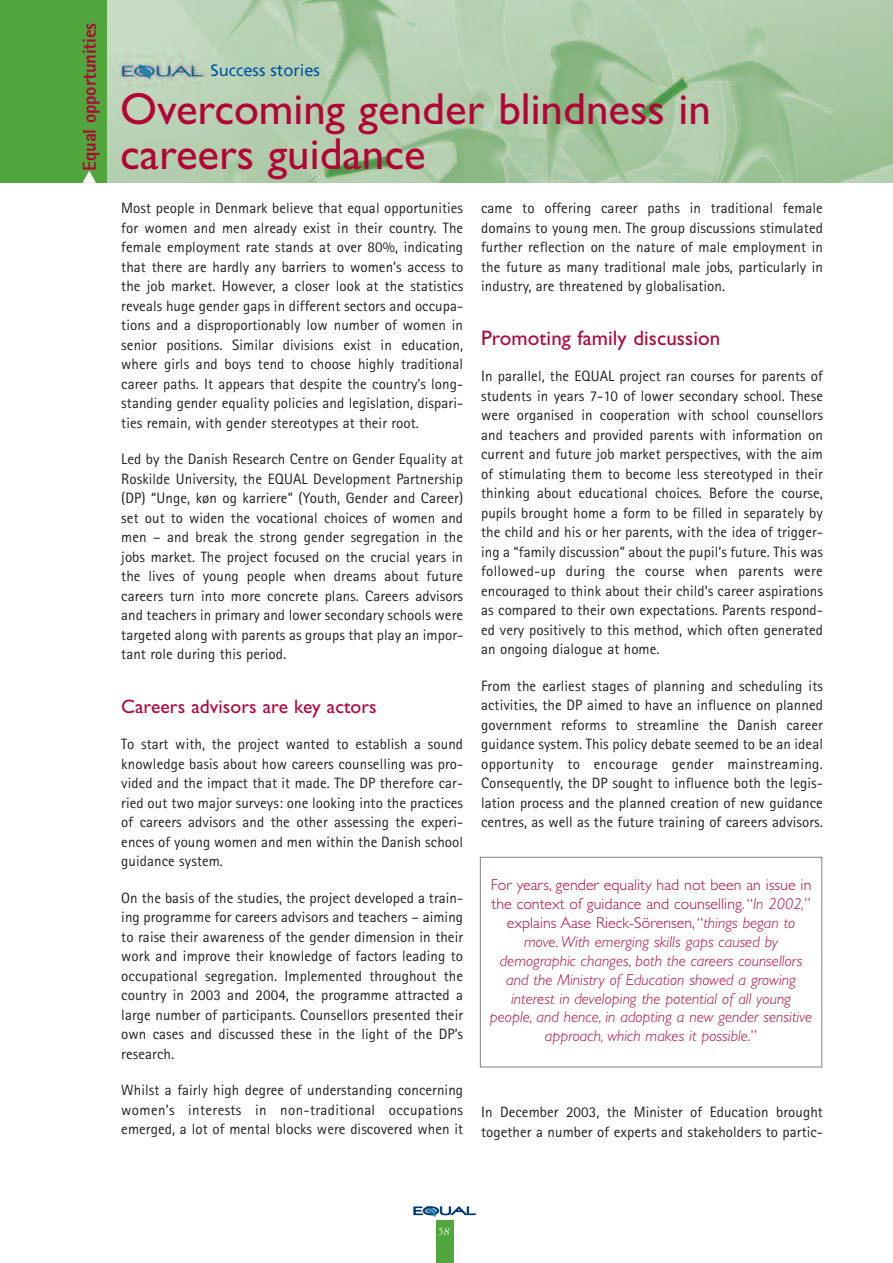
<style>
.page{position:relative;width:893px;height:1263px;background:#fff}
.page>*{position:absolute;margin:0;border:0;box-sizing:border-box;transform-origin:0 0}
.t1{font:45px "Gill Sans";color:#b30437}
.t2{font:21px "Gill Sans";letter-spacing:.005em;color:#b30437}
.t3{font:19.5px "Gill Sans";letter-spacing:.005em;color:#b30437}
.t4{font:800 18.75px "Rotis Sans Serif";letter-spacing:-.01em;color:#b30437}
.t5{font:16.5px "Frutiger";color:#0155a5}
.t6{font:italic 300 15.75px/18.9px "Gill Sans";letter-spacing:.005em;color:#b30437;text-align:center}
.t7{font:15px/19.5px "Rotis Sans Serif";letter-spacing:.005em;color:#231f20;text-align:justify}
.t8{font:italic 12px "Garamond Three";color:#fff}
.s1{font-style:normal}
</style>
<div class="page">
<img style="left:106px;top:0;width:787px;height:183px">
<div style="left:436px;top:1203px;width:17px;height:60px;background:#51a63e"></div>
<div style="left:408px;top:1202px;width:73px;height:18px;background:#fff"></div>
<svg style="left:414px;top:1205px;width:61px;height:12px"></svg>
<div style="left:0;top:0;width:106px;height:183px;background:#51a63e"></div>
<svg style="left:82px;top:171px;width:14px;height:12px"></svg>
<div style="left:480px;top:857px;width:342px;height:210px;border:1px solid #808285"></div>
<p class="t4" style="left:83px;top:171px;width:149px;rotate:-90deg">Equal opportunities</p>
<p class="t5" style="left:210px;top:63px;width:111px">Success stories</p>
<h1 class="t1" style="left:120px;top:92px;width:592px">Overcoming gender blindness in</h1>
<h1 class="t1" style="left:120px;top:137px;width:307px">careers guidance</h1>
<p class="t7" style="left:121px;top:200px;width:343px">Most people in Denmark believe that equal opportunities for women and men already exist in their country. The female employment rate stands at over 80%, indicating that there are hardly any barriers to women’s access to the job market. However, a closer look at the statistics reveals huge gender gaps in different sectors and occupa&shy;tions and a disproportionably low number of women in senior positions. Similar divisions exist in education, where girls and boys tend to choose highly traditional career paths. It appears that despite the country’s long&shy;standing gender equality policies and legislation, dispari&shy;ties remain, with gender stereotypes at their root.</p>
<p class="t7" style="left:121px;top:451px;width:343px">Led by the Danish Research Centre on Gender Equality at Roskilde University, the EQUAL Development Partnership (DP) “Unge, køn og karriere” (Youth, Gender and Career) set out to widen the vocational choices of women and men – and break the strong gender segregation in the jobs market. The project focused on the crucial years in the lives of young people when dreams about future careers turn into more concrete plans. Careers advisors and teachers in primary and lower secondary schools were targeted along with parents as groups that play an impor&shy;tant role during this period.</p>
<h3 class="t3" style="left:121px;top:699px;width:257px">Careers advisors are key actors</h3>
<p class="t7" style="left:121px;top:736px;width:343px">To start with, the project wanted to establish a sound knowledge basis about how careers counselling was pro&shy;vided and the impact that it made. The DP therefore car&shy;ried out two major surveys: one looking into the practices of careers advisors and the other assessing the experi&shy;ences of young women and men within the Danish school guidance system.</p>
<p class="t7" style="left:121px;top:889px;width:343px">On the basis of the studies, the project developed a train&shy;ing programme for careers advisors and teachers – aiming to raise their awareness of the gender dimension in their work and improve their knowledge of factors leading to occupational segregation. Implemented throughout the country in 2003 and 2004, the programme attracted a large number of participants. Counsellors presented their own cases and discussed these in the light of the DP’s research.</p>
<p class="t7" style="left:121px;top:1082px;width:343px">Whilst a fairly high degree of understanding concerning women’s interests in non-traditional occupations emerged, a lot of mental blocks were discovered when it</p>
<p class="t7" style="left:481px;top:200px;width:343px">came to offering career paths in traditional female domains to young men. The group discussions stimulated further reflection on the nature of male employment in the future as many traditional male jobs, particularly in industry, are threatened by globalisation.</p>
<h2 class="t2" style="left:481px;top:330px;width:241px">Promoting family discussion</h2>
<p class="t7" style="left:481px;top:368px;width:343px">In parallel, the EQUAL project ran courses for parents of students in years 7-10 of lower secondary school. These were organised in cooperation with school counsellors and teachers and provided parents with information on current and future job market perspectives, with the aim of stimulating them to become less stereotyped in their thinking about educational choices. Before the course, pupils brought home a form to be filled in separately by the child and his or her parents, with the idea of trigger&shy;ing a “family discussion” about the pupil’s future. This was followed-up during the course when parents were encouraged to think about their child’s career aspirations as compared to their own expectations. Parents respond&shy;ed very positively to this method, which often generated an ongoing dialogue at home.</p>
<p class="t7" style="left:481px;top:677px;width:343px">From the earliest stages of planning and scheduling its activities, the DP aimed to have an influence on planned government reforms to streamline the Danish career guidance system. This policy debate seemed to be an ideal opportunity to encourage gender mainstreaming.<br>Consequently, the DP sought to influence both the legis&shy;lation process and the planned creation of new guidance centres, as well as the future training of careers advisors.</p>
<p class="t6" style="left:490px;top:877px;width:324px"><span class="s1">For years, gender equality had not been an issue in the context of guidance and counselling.“</span>In 2002,<span class="s1">” explains Aase Rieck-Sörensen,“</span>things began to move.With emerging skills gaps caused by demographic changes, both the careers counsellors and the Ministry of Education showed a growing interest in developing the potential of all young people, and hence, in adopting a new gender sensitive approach, which makes it possible.<span class="s1">”</span></p>
<p class="t7" style="left:481px;top:1104px;width:343px">In December 2003, the Minister of Education brought together a number of experts and stakeholders to partic-</p>
<p class="t8" style="left:438px;top:1227px;width:13px">58</p>
</div>
